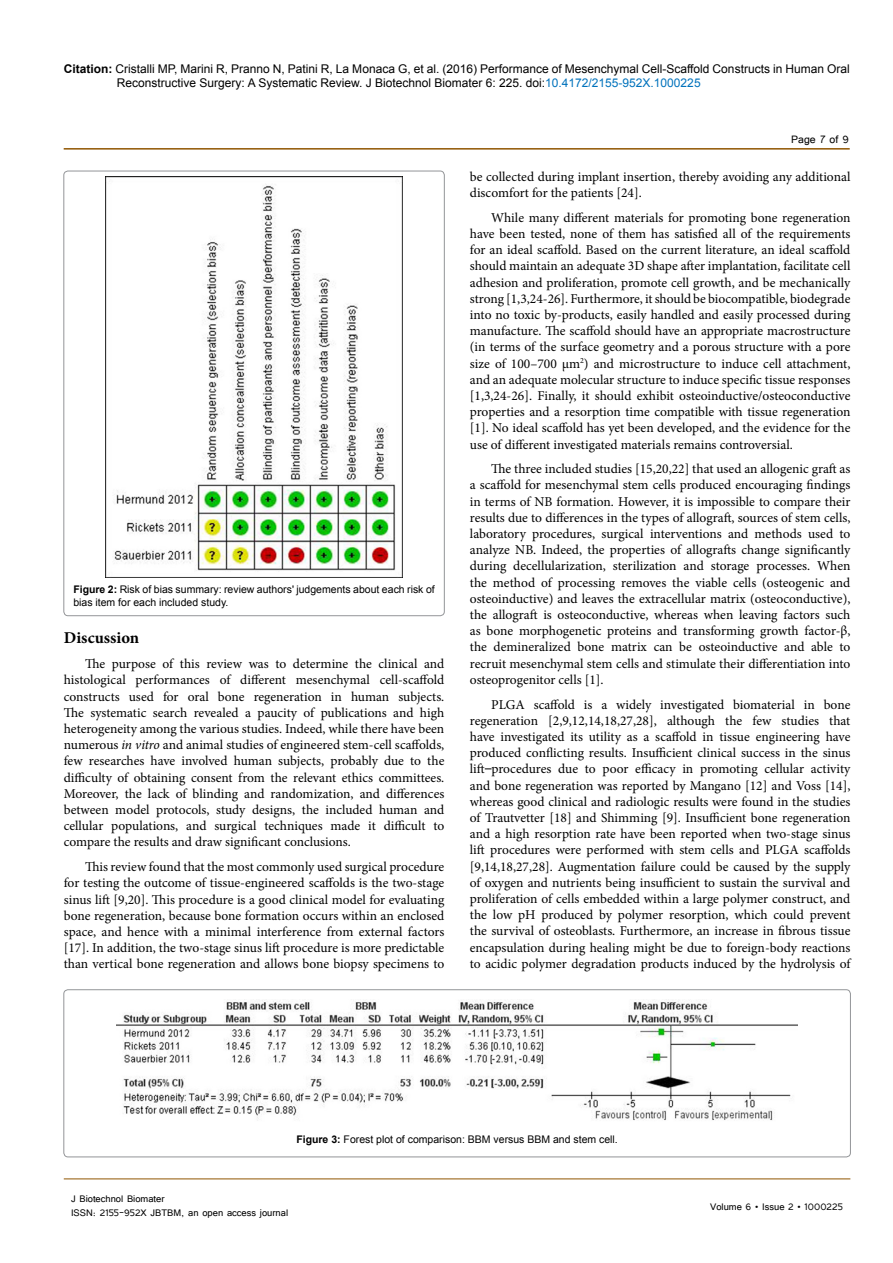
<style>
.page{position:relative;width:893px;height:1263px;background:#fff}
.page>*{position:absolute;margin:0;border:0;box-sizing:border-box;transform-origin:0 0}
.Hedding{font:700 16.5px "Minion Pro";color:#000}
.t1{font:13.5px/16.2px "Minion Pro";color:#000;text-align:justify}
.t2{font:13.5px "Tunga";color:#000}
.t3{font:12px/14.4px "Arial";color:#000}
.t4{font:12px/14.4px "Tunga";color:#000}
.t5{font:10.5px/12.6px "Arial";color:#000}
.s1{font-weight:700}
.s2{color:#0072bc}
.s3{font-style:italic}
</style>
<div class="page">
<hr style="left:64px;top:148px;width:786px;height:2px;background:#905501">
<hr style="left:64px;top:1179px;width:786px;height:1px;background:#905501">
<img style="left:105px;top:176px;width:298px;height:401px">
<div style="left:64px;top:990px;width:786px;height:167px;border:1px solid #939598;border-radius:4px"></div>
<img style="left:117px;top:1000px;width:680px;height:121px">
<p class="t3" style="left:117px;top:61px;width:734px;text-indent:-53px"><span class="s1">Citation:</span> Cristalli MP, Marini R, Pranno N, Patini R, La Monaca G, et al. (2016) Performance of Mesenchymal Cell-Scaffold Constructs in Human Oral<br>Reconstructive Surgery: A Systematic Review. J Biotechnol Biomater 6: 225. doi:<span class="s2">10.4172/2155-952X.1000225</span></p>
<p class="t5" style="left:73px;top:583px;width:363px"><span class="s1">Figure 2:</span> Risk of bias summary: review authors' judgements about each risk of bias item for each included study.</p>
<p class="Hedding" style="left:64px;top:627px;width:77px">Discussion</p>
<p class="t1" style="left:64px;top:656px;width:382px;text-indent:21px">The purpose of this review was to determine the clinical and histological performances of different mesenchymal cell-scaffold constructs used for oral bone regeneration in human subjects.<br>The systematic search revealed a paucity of publications and high heterogeneity among the various studies. Indeed, while there have been numerous <span class="s3">in vitro</span> and animal studies of engineered stem-cell scaffolds, few researches have involved human subjects, probably due to the difficulty of obtaining consent from the relevant ethics committees.<br>Moreover, the lack of blinding and randomization, and differences between model protocols, study designs, the included human and cellular populations, and surgical techniques made it difficult to compare the results and draw significant conclusions.</p>
<p class="t1" style="left:64px;top:859px;width:382px;text-indent:21px">This review found that the most commonly used surgical procedure for testing the outcome of tissue-engineered scaffolds is the two-stage sinus lift [9,20]. This procedure is a good clinical model for evaluating bone regeneration, because bone formation occurs within an enclosed space, and hence with a minimal interference from external factors [17]. In addition, the two-stage sinus lift procedure is more predictable than vertical bone regeneration and allows bone biopsy specimens to</p>
<p class="t2" style="left:791px;top:131px;width:59px">Page 7 of 9</p>
<p class="t1" style="left:470px;top:168px;width:382px">be collected during implant insertion, thereby avoiding any additional discomfort for the patients [24].</p>
<p class="t1" style="left:470px;top:209px;width:382px;text-indent:21px">While many different materials for promoting bone regeneration have been tested, none of them has satisfied all of the requirements for an ideal scaffold. Based on the current literature, an ideal scaffold should maintain an adequate 3D shape after implantation, facilitate cell adhesion and proliferation, promote cell growth, and be mechanically strong [1,3,24-26]. Furthermore, it should be biocompatible, biodegrade into no toxic by-products, easily handled and easily processed during manufacture. The scaffold should have an appropriate macrostructure (in terms of the surface geometry and a porous structure with a pore size of 100–700 μm<sup>2</sup>) and microstructure to induce cell attachment, and an adequate molecular structure to induce specific tissue responses [1,3,24-26]. Finally, it should exhibit osteoinductive/osteoconductive properties and a resorption time compatible with tissue regeneration [1]. No ideal scaffold has yet been developed, and the evidence for the use of different investigated materials remains controversial.</p>
<p class="t1" style="left:470px;top:461px;width:382px;text-indent:21px">The three included studies [15,20,22] that used an allogenic graft as a scaffold for mesenchymal stem cells produced encouraging findings in terms of NB formation. However, it is impossible to compare their results due to differences in the types of allograft, sources of stem cells, laboratory procedures, surgical interventions and methods used to analyze NB. Indeed, the properties of allografts change significantly during decellularization, sterilization and storage processes. When the method of processing removes the viable cells (osteogenic and osteoinductive) and leaves the extracellular matrix (osteoconductive), the allograft is osteoconductive, whereas when leaving factors such as bone morphogenetic proteins and transforming growth factor-β, the demineralized bone matrix can be osteoinductive and able to recruit mesenchymal stem cells and stimulate their differentiation into osteoprogenitor cells [1].</p>
<p class="t1" style="left:470px;top:696px;width:382px;text-indent:21px">PLGA scaffold is a widely investigated biomaterial in bone regeneration [2,9,12,14,18,27,28], although the few studies that have investigated its utility as a scaffold in tissue engineering have produced conflicting results. Insufficient clinical success in the sinus lift procedures due to poor efficacy in promoting cellular activity and bone regeneration was reported by Mangano [12] and Voss [14], whereas good clinical and radiologic results were found in the studies of Trautvetter [18] and Shimming [9]. Insufficient bone regeneration and a high resorption rate have been reported when two-stage sinus lift procedures were performed with stem cells and PLGA scaffolds [9,14,18,27,28]. Augmentation failure could be caused by the supply of oxygen and nutrients being insufficient to sustain the survival and proliferation of cells embedded within a large polymer construct, and the low pH produced by polymer resorption, which could prevent the survival of osteoblasts. Furthermore, an increase in fibrous tissue encapsulation during healing might be due to foreign-body reactions to acidic polymer degradation products induced by the hydrolysis of</p>
<p class="t5" style="left:296px;top:1133px;width:323px"><span class="s1">Figure 3:</span> Forest plot of comparison: BBM versus BBM and stem cell.</p>
<p class="t4" style="left:71px;top:1190px;width:219px">J Biotechnol Biomater<br>ISSN: 2155-952X JBTBM, an open access journal</p>
<p class="t4" style="left:710px;top:1199px;width:134px">Volume 6 • Issue 2 • 1000225</p>
</div>
